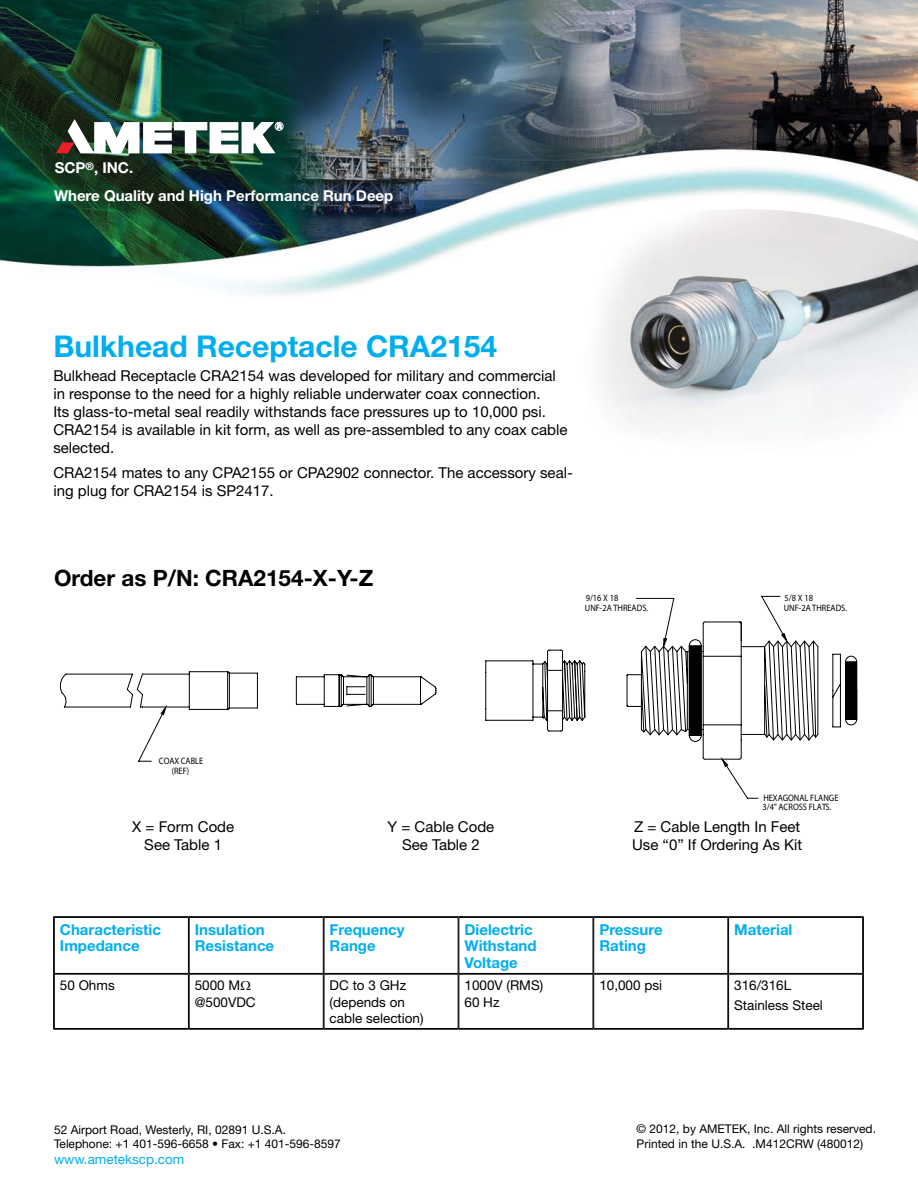
<style>
.page{position:relative;width:918px;height:1202px;background:#fff}
.page>*{position:absolute;margin:0;border:0;box-sizing:border-box;transform-origin:0 0}
.t1{font:700 30px "Helvetica Neue";color:#00aeef}
.t2{font:700 22.5px "Helvetica Neue";color:#000}
.t3{font:15px/18px "Helvetica Neue";color:#000}
.t4{font:700 15px/16.5px "Helvetica Neue";color:#00aeef}
.t5{font:700 15px "Helvetica Neue";color:#fff}
.t6{font:13.5px/16.2px "Helvetica Neue";color:#000}
.t7{font:13.5px "Helvetica Neue";color:#00aeef}
.t8{font:12px/14.4px "Helvetica Neue";color:#000}
.t9{font:9.3px/9.8px "Myriad Pro";color:#000101;scale:.9 1}
</style>
<div class="page">
<img style="left:0;top:0;width:918px;height:973px">
<img style="left:558px;top:209px;width:360px;height:268px">
<svg style="left:187px;top:975px;width:543px;height:53px"></svg>
<hr style="left:53px;top:916px;width:136px;height:1px;background:#000">
<hr style="left:54px;top:917px;width:135px;height:1px;background:#000">
<hr style="left:53px;top:916px;width:1px;height:57px;background:#000">
<hr style="left:54px;top:917px;width:1px;height:56px;background:#000">
<hr style="left:189px;top:916px;width:135px;height:1px;background:#000">
<hr style="left:189px;top:917px;width:134px;height:1px;background:#000">
<hr style="left:188px;top:917px;width:1px;height:56px;background:#000">
<hr style="left:189px;top:917px;width:1px;height:56px;background:#000">
<hr style="left:324px;top:916px;width:135px;height:1px;background:#000">
<hr style="left:324px;top:917px;width:134px;height:1px;background:#000">
<hr style="left:323px;top:917px;width:1px;height:56px;background:#000">
<hr style="left:324px;top:917px;width:1px;height:56px;background:#000">
<hr style="left:459px;top:916px;width:134px;height:1px;background:#000">
<hr style="left:459px;top:917px;width:134px;height:1px;background:#000">
<hr style="left:458px;top:917px;width:1px;height:56px;background:#000">
<hr style="left:459px;top:917px;width:1px;height:56px;background:#000">
<hr style="left:593px;top:916px;width:135px;height:1px;background:#000">
<hr style="left:594px;top:917px;width:134px;height:1px;background:#000">
<hr style="left:593px;top:917px;width:1px;height:56px;background:#000">
<hr style="left:728px;top:916px;width:136px;height:1px;background:#000">
<hr style="left:728px;top:917px;width:135px;height:1px;background:#000">
<hr style="left:728px;top:917px;width:1px;height:56px;background:#000">
<hr style="left:862px;top:917px;width:1px;height:56px;background:#000">
<hr style="left:863px;top:916px;width:1px;height:57px;background:#000">
<hr style="left:54px;top:973px;width:135px;height:1px;background:#000">
<hr style="left:54px;top:974px;width:135px;height:1px;background:#000">
<hr style="left:53px;top:973px;width:1px;height:56px;background:#000">
<hr style="left:54px;top:974px;width:1px;height:54px;background:#000">
<hr style="left:189px;top:973px;width:134px;height:1px;background:#000">
<hr style="left:189px;top:974px;width:134px;height:1px;background:#000">
<hr style="left:188px;top:974px;width:1px;height:54px;background:#000">
<hr style="left:189px;top:974px;width:1px;height:54px;background:#000">
<hr style="left:324px;top:973px;width:134px;height:1px;background:#000">
<hr style="left:324px;top:974px;width:134px;height:1px;background:#000">
<hr style="left:323px;top:974px;width:1px;height:54px;background:#000">
<hr style="left:324px;top:974px;width:1px;height:54px;background:#000">
<hr style="left:459px;top:973px;width:134px;height:1px;background:#000">
<hr style="left:459px;top:974px;width:134px;height:1px;background:#000">
<hr style="left:458px;top:974px;width:1px;height:54px;background:#000">
<hr style="left:459px;top:974px;width:1px;height:54px;background:#000">
<hr style="left:594px;top:973px;width:134px;height:1px;background:#000">
<hr style="left:594px;top:974px;width:134px;height:1px;background:#000">
<hr style="left:593px;top:974px;width:1px;height:54px;background:#000">
<hr style="left:728px;top:973px;width:135px;height:1px;background:#000">
<hr style="left:728px;top:974px;width:135px;height:1px;background:#000">
<hr style="left:728px;top:974px;width:1px;height:54px;background:#000">
<hr style="left:862px;top:974px;width:1px;height:54px;background:#000">
<hr style="left:863px;top:973px;width:1px;height:56px;background:#000">
<hr style="left:54px;top:1028px;width:135px;height:1px;background:#000">
<hr style="left:53px;top:1029px;width:136px;height:1px;background:#000">
<hr style="left:189px;top:1028px;width:134px;height:1px;background:#000">
<hr style="left:189px;top:1029px;width:135px;height:1px;background:#000">
<hr style="left:324px;top:1028px;width:134px;height:1px;background:#000">
<hr style="left:324px;top:1029px;width:135px;height:1px;background:#000">
<hr style="left:459px;top:1028px;width:134px;height:1px;background:#000">
<hr style="left:459px;top:1029px;width:134px;height:1px;background:#000">
<hr style="left:594px;top:1028px;width:134px;height:1px;background:#000">
<hr style="left:593px;top:1029px;width:135px;height:1px;background:#000">
<hr style="left:728px;top:1028px;width:135px;height:1px;background:#000">
<hr style="left:728px;top:1029px;width:136px;height:1px;background:#000">
<img style="left:56px;top:119px;width:227px;height:34px">
<svg style="left:59px;top:621px;width:504px;height:139px"></svg>
<svg style="left:138px;top:639px;width:719px;height:123px"></svg>
<svg style="left:563px;top:595px;width:256px;height:204px"></svg>
<svg style="left:832px;top:653px;width:25px;height:74px"></svg>
<svg style="left:241px;top:981px;width:9px;height:9px"></svg>
<p class="t5" style="left:55px;top:159px;width:80px">SCP<sup>®</sup>, INC.</p>
<p class="t5" style="left:54px;top:187px;width:341px">Where Quality and High Performance Run Deep</p>
<h1 class="t1" style="left:53px;top:327px;width:445px">Bulkhead Receptacle CRA2154</h1>
<p class="t3" style="left:53px;top:367px;width:516px">Bulkhead Receptacle CRA2154 was developed for military and commercial in response to the need for a highly reliable underwater coax connection.<br>Its glass-to-metal seal readily withstands face pressures up to 10,000 psi.<br>CRA2154 is available in kit form, as well as pre-assembled to any coax cable selected.</p>
<p class="t3" style="left:53px;top:463px;width:521px">CRA2154 mates to any CPA2155 or CPA2902 connector. The accessory seal&shy;ing plug for CRA2154 is SP2417.</p>
<h2 class="t2" style="left:54px;top:564px;width:321px">Order as P/N: CRA2154-X-Y-Z</h2>
<p class="t9" style="left:159px;top:756px;width:51px">COAX CABLE</p>
<p class="t9" style="left:172px;top:766px;width:21px">(REF)</p>
<p class="t9" style="left:585px;top:592px;width:72px">9/16 X 18<br>UNF-2A THREADS.</p>
<p class="t9" style="left:784px;top:592px;width:72px">5/8 X 18<br>UNF-2A THREADS.</p>
<p class="t9" style="left:763px;top:792px;width:86px">HEXAGONAL FLANGE<br>3/4" ACROSS FLATS.</p>
<p class="t3" style="left:132px;top:817px;width:104px;text-align:center">X = Form Code<br>See Table 1</p>
<p class="t3" style="left:388px;top:817px;width:108px;text-align:center">Y = Cable Code<br>See Table 2</p>
<p class="t3" style="left:632px;top:817px;width:172px">Z = Cable Length In Feet<br>Use “0” If Ordering As Kit</p>
<p class="t4" style="left:60px;top:920px;width:103px">Characteristic<br>Impedance</p>
<p class="t4" style="left:195px;top:920px;width:81px">Insulation<br>Resistance</p>
<p class="t4" style="left:330px;top:920px;width:77px">Frequency<br>Range</p>
<p class="t4" style="left:465px;top:920px;width:74px">Dielectric<br>Withstand<br>Voltage</p>
<p class="t4" style="left:599px;top:920px;width:65px">Pressure<br>Rating</p>
<p class="t4" style="left:734px;top:920px;width:60px">Material</p>
<p class="t6" style="left:60px;top:977px;width:56px">50 Ohms</p>
<p class="t6" style="left:195px;top:977px;width:62px">5000 M @500VDC</p>
<p class="t6" style="left:330px;top:977px;width:96px">DC to 3 GHz (depends on cable selection)</p>
<p class="t6" style="left:465px;top:977px;width:80px">1000V (RMS)<br>60 Hz</p>
<p class="t6" style="left:599px;top:977px;width:64px">10,000 psi</p>
<p class="t6" style="left:734px;top:975px;width:90px;line-height:19.2px">316/316L<br>Stainless Steel</p>
<p class="t8" style="left:54px;top:1122px;width:288px">52 Airport Road, Westerly, RI, 02891 U.S.A.<br>Telephone: +1 401-596-6658 • Fax: +1 401-596-8597</p>
<p class="t7" style="left:54px;top:1151px;width:132px">www.ametekscp.com</p>
<p class="t8" style="left:637px;top:1121px;width:241px">© 2012, by AMETEK, Inc. All rights reserved.<br>Printed in the U.S.A. .M412CRW (480012)</p>
</div>
